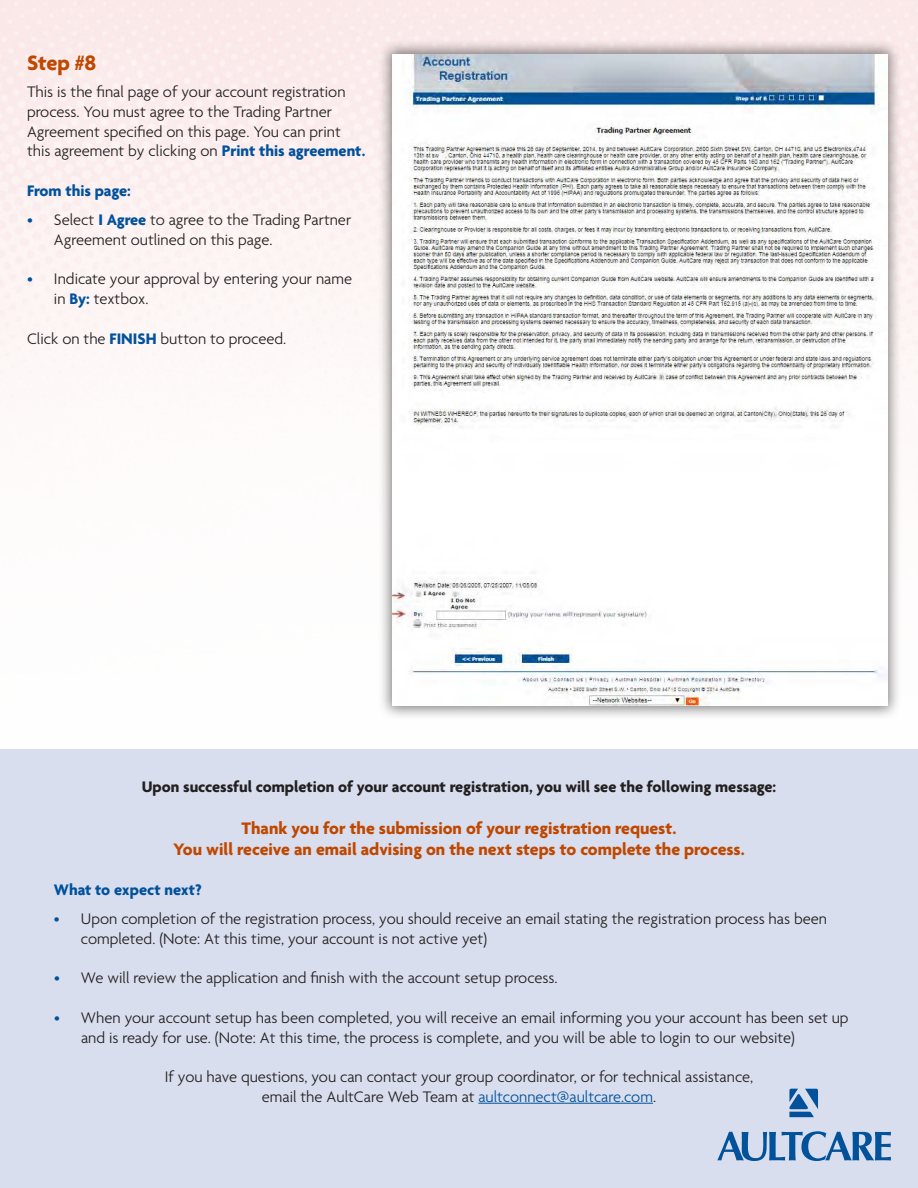
<style>
.page{position:relative;width:918px;height:1188px;background:#fff}
.page>*{position:absolute;margin:0;border:0;box-sizing:border-box;transform-origin:0 0}
.t1{font:700 22.5px "Agenda";color:#c04700}
.t2{font:700 18px "Agenda";color:#c04700}
.t3{font:300 16.5px/19.8px "Agenda";color:#231f20}
.t4{font:700 16.5px "Agenda";color:#231f20}
.t5{font:700 16.5px "Agenda";color:#01519b}
.s1{font-weight:700;color:#01519b}
.s2{color:#01519b}
</style>
<div class="page">
<div style="left:378px;top:39px;width:524px;height:682px;background:#231f20;opacity:.55"></div>
<img style="left:392px;top:54px;width:495px;height:652px">
<div style="left:0;top:749px;width:918px;height:439px;background:#d8deee"></div>
<hr style="left:478px;top:1103px;width:175px;height:1px;background:#01519b">
<svg style="left:789px;top:1089px;width:29px;height:28px"></svg>
<svg style="left:717px;top:1131px;width:174px;height:30px"></svg>
<p class="t1" style="left:27px;top:51px;width:71px">Step #8</p>
<p class="t3" style="left:27px;top:83px;width:320px">This is the final page of your account registration</p>
<p class="t3" style="left:27px;top:103px;width:307px">process. You must agree to the Trading Partner</p>
<p class="t3" style="left:27px;top:123px;width:315px">Agreement specified on this page. You can print</p>
<p class="t3" style="left:27px;top:142px;width:340px">this agreement by clicking on <span class="s1">Print this agreement.</span></p>
<p class="t5" style="left:27px;top:182px;width:105px">From this page:</p>
<p class="t3" style="left:27px;top:211px;width:326px"><span class="s2">•</span> Select <span class="s1">I Agree</span> to agree to the Trading Partner</p>
<p class="t3" style="left:54px;top:231px;width:220px">Agreement outlined on this page.</p>
<p class="t3" style="left:27px;top:270px;width:327px"><span class="s2">•</span> Indicate your approval by entering your name</p>
<p class="t3" style="left:54px;top:290px;width:96px">in <span class="s1">By:</span> textbox.</p>
<p class="t3" style="left:27px;top:330px;width:261px">Click on the <span class="s1">FINISH</span> button to proceed.</p>
<p class="t4" style="left:142px;top:778px;width:636px">Upon successful completion of your account registration, you will see the following message:</p>
<p class="t2" style="left:242px;top:818px;width:436px">Thank you for the submission of your registration request.</p>
<p class="t2" style="left:173px;top:840px;width:573px">You will receive an email advising on the next steps to complete the process.</p>
<p class="t5" style="left:54px;top:881px;width:149px">What to expect next?</p>
<p class="t3" style="left:54px;top:910px;width:775px"><span class="s2">•</span> Upon completion of the registration process, you should receive an email stating the registration process has been</p>
<p class="t3" style="left:81px;top:929px;width:408px">completed. (Note: At this time, your account is not active yet)</p>
<p class="t3" style="left:54px;top:969px;width:505px"><span class="s2">•</span> We will review the application and finish with the account setup process.</p>
<p class="t3" style="left:81px;top:1009px;width:769px;text-indent:-27px"><span class="s2">•</span> When your account setup has been completed, you will receive an email informing you your account has been set up and is ready for use. (Note: At this time, the process is complete, and you will be able to login to our website)</p>
<p class="t3" style="left:165px;top:1068px;width:590px">If you have questions, you can contact your group coordinator, or for technical assistance,</p>
<p class="t3" style="left:262px;top:1088px;width:396px">email the AultCare Web Team at <span class="s2">aultconnect@aultcare.com</span>.</p>
</div>
